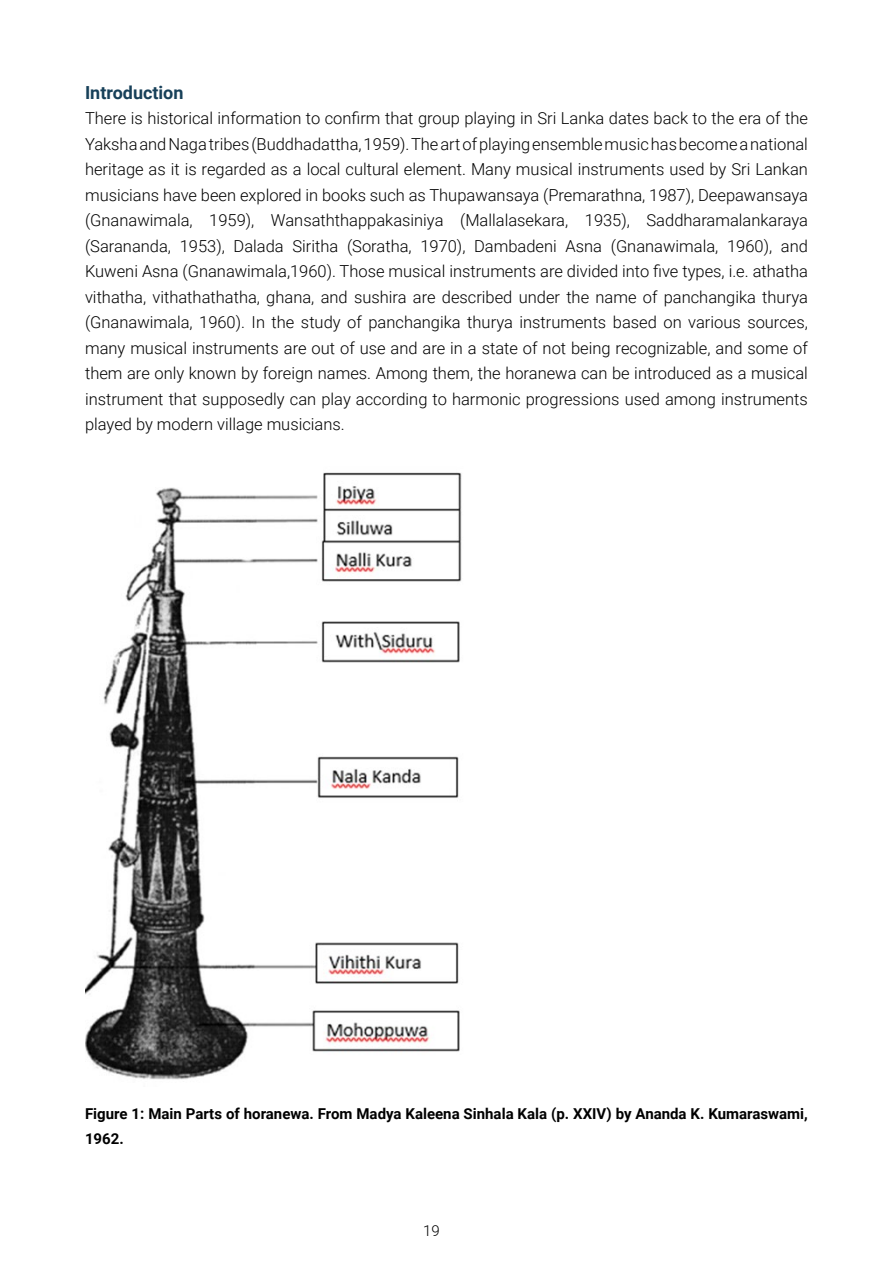
<style>
.page{position:relative;width:893px;height:1263px;background:#fff}
.page>*{position:absolute;margin:0;border:0;box-sizing:border-box;transform-origin:0 0}
.t1{font:700 18px "Roboto";color:#174059}
.t2{font:300 16.5px/25.5px "Roboto";color:#000;text-align:justify}
.t3{font:700 15px/25.5px "Roboto";color:#000}
.t4{font:300 15px "Roboto";color:#000}
</style>
<div class="page">
<img style="left:85px;top:472px;width:377px;height:608px">
<p class="t1" style="left:85px;top:80px;width:100px">Introduction</p>
<p class="t2" style="left:85px;top:105px;width:724px">There is historical information to confirm that group playing in Sri Lanka dates back to the era of the Yaksha and Naga tribes (Buddhadattha, 1959). The art of playing ensemble music has become a national heritage as it is regarded as a local cultural element. Many musical instruments used by Sri Lankan musicians have been explored in books such as Thupawansaya (Premarathna, 1987), Deepawansaya (Gnanawimala, 1959), Wansaththappakasiniya (Mallalasekara, 1935), Saddharamalankaraya (Sarananda, 1953), Dalada Siritha (Soratha, 1970), Dambadeni Asna (Gnanawimala, 1960), and Kuweni Asna (Gnanawimala,1960). Those musical instruments are divided into five types, i.e. athatha vithatha, vithathathatha, ghana, and sushira are described under the name of panchangika thurya (Gnanawimala, 1960). In the study of panchangika thurya instruments based on various sources, many musical instruments are out of use and are in a state of not being recognizable, and some of them are only known by foreign names. Among them, the horanewa can be introduced as a musical instrument that supposedly can play according to harmonic progressions used among instruments played by modern village musicians.</p>
<p class="t3" style="left:85px;top:1100px;width:724px">Figure 1: Main Parts of horanewa. From Madya Kaleena Sinhala Kala (p. XXIV) by Ananda K. Kumaraswami,<br>1962.</p>
<p class="t4" style="left:423px;top:1220px;width:18px">19</p>
</div>
